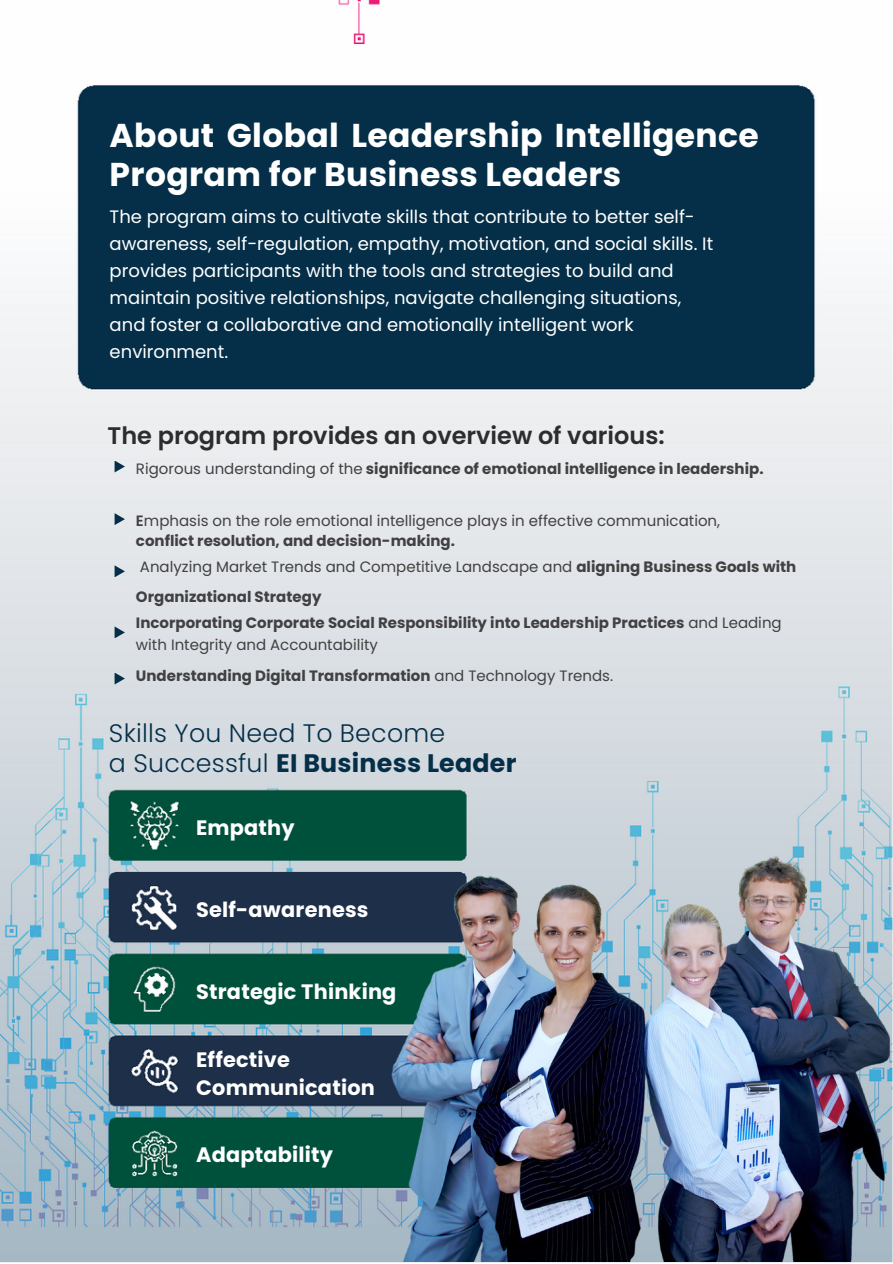
<style>
.page{position:relative;width:893px;height:1264px;background:#fff}
.page>*{position:absolute;margin:0;border:0;box-sizing:border-box;transform-origin:0 0}
.t1{font:700 33px/39.3px "Poppins";letter-spacing:.01em;color:#fff}
.t2{font:700 25.2px "Poppins";letter-spacing:.01em;color:#052f48}
.t3{font:300 25.2px "Poppins";letter-spacing:.01em;color:#052f48}
.t4{font:600 24px "Poppins";color:#2c2d2c}
.t5{font:700 20.85px/28px "Poppins";letter-spacing:.01em;color:#fff}
.t6{font:18px/27px "Poppins";color:#fff}
.t7{font:700 15px/22.5px "Poppins";color:#414042}
.t8{font:15px/30.3px "Poppins";color:#414042}
.s1{font-weight:400}
.s2{font-weight:600}
.s3{font-weight:700}
.s4{font-weight:300}
</style>
<div class="page">
<img style="left:0;top:0;width:892px;height:1262px">
<svg style="left:115px;top:460px;width:10px;height:12px"></svg>
<svg style="left:115px;top:513px;width:10px;height:12px"></svg>
<svg style="left:115px;top:565px;width:10px;height:12px"></svg>
<svg style="left:115px;top:626px;width:10px;height:12px"></svg>
<svg style="left:115px;top:672px;width:10px;height:12px"></svg>
<img style="left:385px;top:841px;width:507px;height:420px">
<p class="t1" style="left:110px;top:116px;width:650px">About Global Leadership Intelligence<br>Program for Business Leaders</p>
<p class="t6" style="left:110px;top:203px;width:605px">The program aims to cultivate skills that contribute to better self&shy;awareness, self-regulation, empathy, motivation, and social skills. It provides participants with the tools and strategies to build and maintain positive relationships, navigate challenging situations, and foster a collaborative and emotionally intelligent work environment.</p>
<p class="t4" style="left:107px;top:418px;width:558px">The program provides an overview of various:</p>
<p class="t7" style="left:136px;top:457px;width:629px"><span class="s1">Rigorous understanding of the</span> significance of emotional intelligence in leadership.</p>
<p class="t8" style="left:136px;top:505px;width:585px"><span class="s2">E</span>mphasis on the role emotional intelligence plays in effective communication,</p>
<p class="t7" style="left:136px;top:529px;width:320px">conflict resolution, and decision-making.</p>
<p class="t8" style="left:136px;top:551px;width:661px">Analyzing Market Trends and Competitive Landscape and <span class="s3">aligning Business Goals with<br>Organizational Strategy</span></p>
<p class="t7" style="left:136px;top:611px;width:647px">Incorporating Corporate Social Responsibility into Leadership Practices <span class="s1">and Leading with Integrity and Accountability</span></p>
<p class="t7" style="left:136px;top:664px;width:478px">Understanding Digital Transformation <span class="s1">and Technology Trends.</span></p>
<p class="t3" style="left:109px;top:715px;width:338px">Skills You Need To Become</p>
<p class="t2" style="left:109px;top:745px;width:409px"><span class="s4">a Successful</span> EI Business Leader</p>
<p class="t5" style="left:196px;top:813px;width:100px">Empathy</p>
<p class="t5" style="left:196px;top:895px;width:174px">Self-awareness</p>
<p class="t5" style="left:196px;top:977px;width:202px">Strategic Thinking</p>
<p class="t5" style="left:196px;top:1045px;width:180px">Effective<br>Communication</p>
<p class="t5" style="left:196px;top:1140px;width:138px">Adaptability</p>
</div>
